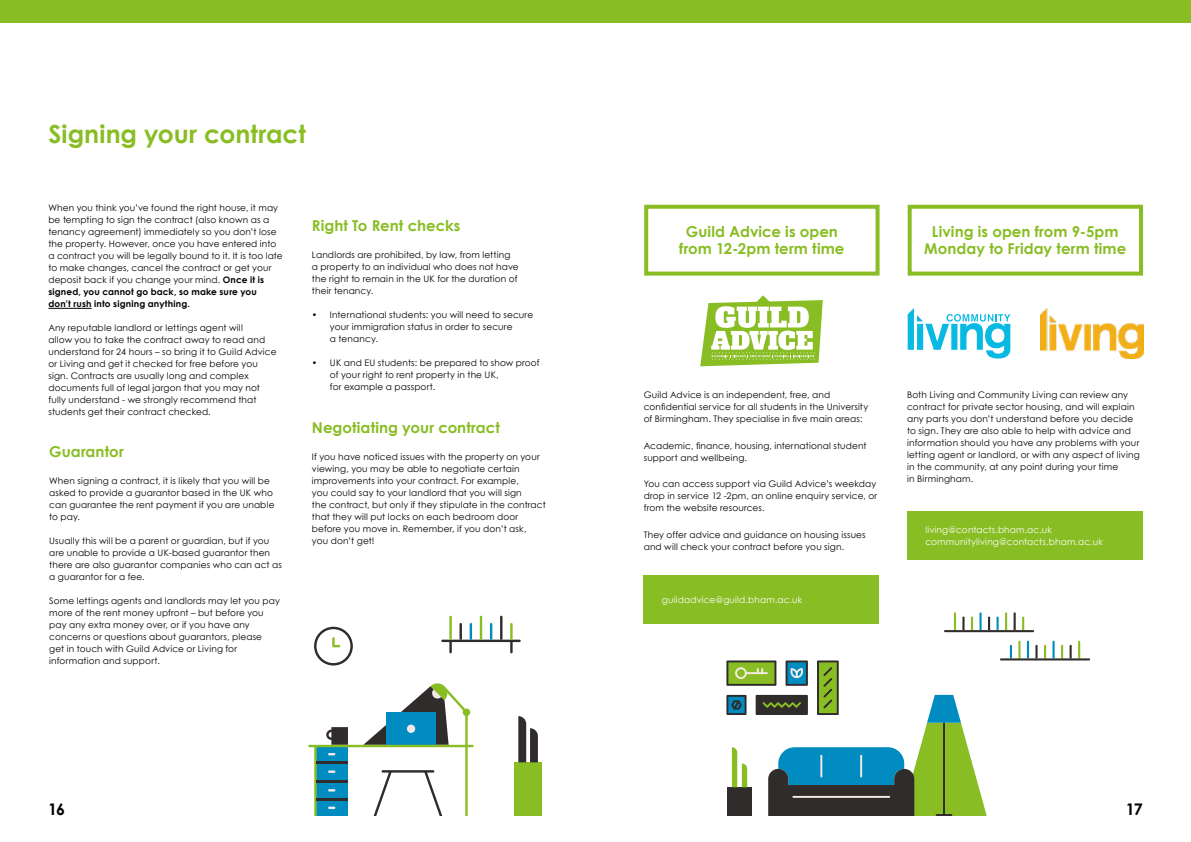
<style>
.page{position:relative;width:1191px;height:842px;background:#fff}
.page>*{position:absolute;margin:0;border:0;box-sizing:border-box;transform-origin:0 0}
.t1{font:700 25px "Century Gothic";color:#89bd24}
.t2{font:700 16px "Century Gothic";color:#000}
.t3{font:700 15px/17px "Century Gothic";letter-spacing:.005em;color:#89bd24;text-align:center}
.t4{font:9px/12px "Century Gothic";letter-spacing:.015em;color:#000}
.t5{font:9px/12px "Century Gothic";letter-spacing:.02em;color:#fff}
.s1{font-weight:700}
</style>
<div class="page">
<svg style="left:700px;top:295px;width:123px;height:71px"></svg>
<hr style="left:48px;top:308px;width:44px;height:1px;background:#000">
<div style="left:644px;top:205px;width:235px;height:71px;border:4px solid #89bd24"></div>
<div style="left:907px;top:205px;width:236px;height:71px;border:4px solid #89bd24"></div>
<svg style="left:954px;top:612px;width:2px;height:18px"></svg>
<svg style="left:971px;top:616px;width:2px;height:14px"></svg>
<svg style="left:979px;top:612px;width:2px;height:18px"></svg>
<svg style="left:996px;top:616px;width:2px;height:14px"></svg>
<svg style="left:1013px;top:612px;width:2px;height:18px"></svg>
<svg style="left:1022px;top:616px;width:2px;height:14px"></svg>
<svg style="left:1005px;top:612px;width:2px;height:18px"></svg>
<svg style="left:988px;top:616px;width:2px;height:14px"></svg>
<svg style="left:962px;top:616px;width:2px;height:14px"></svg>
<svg style="left:1078px;top:641px;width:2px;height:17px"></svg>
<svg style="left:1061px;top:645px;width:2px;height:13px"></svg>
<svg style="left:1052px;top:641px;width:2px;height:17px"></svg>
<svg style="left:1035px;top:645px;width:2px;height:13px"></svg>
<svg style="left:1018px;top:641px;width:2px;height:17px"></svg>
<svg style="left:1010px;top:645px;width:2px;height:13px"></svg>
<svg style="left:1027px;top:641px;width:2px;height:17px"></svg>
<svg style="left:1044px;top:645px;width:2px;height:13px"></svg>
<svg style="left:1069px;top:645px;width:2px;height:13px"></svg>
<hr style="left:944px;top:630px;width:90px;height:2px;background:#302c2b">
<hr style="left:1000px;top:658px;width:90px;height:2px;background:#302c2b">
<svg style="left:726px;top:660px;width:260px;height:156px"></svg>
<div style="left:514px;top:762px;width:28px;height:54px;background:#89bd24"></div>
<svg style="left:518px;top:716px;width:20px;height:46px"></svg>
<svg style="left:314px;top:627px;width:39px;height:38px"></svg>
<svg style="left:441px;top:616px;width:80px;height:37px"></svg>
<svg style="left:308px;top:683px;width:165px;height:133px"></svg>
<svg style="left:907px;top:308px;width:103px;height:51px"></svg>
<div style="left:643px;top:576px;width:236px;height:48px;background:#89bd24"></div>
<img style="left:1040px;top:308px;width:103px;height:50px">
<div style="left:907px;top:511px;width:235px;height:48px;background:#89bd24"></div>
<div style="left:0;top:0;width:1191px;height:23px;background:#89bd24"></div>
<h1 class="t1" style="left:49px;top:118px;width:259px">Signing your contract</h1>
<p class="t4" style="left:48px;top:202px;width:236px">When you think you’ve found the right house, it may be tempting to sign the contract (also known as a tenancy agreement) immediately so you don’t lose the property. However, once you have entered into a contract you will be legally bound to it. It is too late to make changes, cancel the contract or get your deposit back if you change your mind. <span class="s1">Once it is signed, you cannot go back, so make sure you<br>don’t rush into signing anything.</span></p>
<p class="t4" style="left:48px;top:322px;width:230px">Any reputable landlord or lettings agent will<br>allow you to take the contract away to read and understand for 24 hours – so bring it to Guild Advice or Living and get it checked for free before you sign. Contracts are usually long and complex documents full of legal jargon that you may not fully understand - we strongly recommend that students get their contract checked.</p>
<h3 class="t3" style="left:49px;top:443px;width:76px">Guarantor</h3>
<p class="t4" style="left:49px;top:475px;width:227px">When signing a contract, it is likely that you will be asked to provide a guarantor based in the UK who can guarantee the rent payment if you are unable to pay.</p>
<p class="t4" style="left:49px;top:535px;width:234px">Usually this will be a parent or guardian, but if you are unable to provide a UK-based guarantor then there are also guarantor companies who can act as a guarantor for a fee.</p>
<p class="t4" style="left:49px;top:595px;width:232px">Some lettings agents and landlords may let you pay more of the rent money upfront – but before you pay any extra money over, or if you have any concerns or questions about guarantors, please<br>get in touch with Guild Advice or Living for information and support.</p>
<h3 class="t3" style="left:312px;top:217px;width:150px">Right To Rent checks</h3>
<p class="t4" style="left:312px;top:249px;width:208px">Landlords are prohibited, by law, from letting a property to an individual who does not have the right to remain in the UK for the duration of their tenancy.</p>
<p class="t4" style="left:330px;top:309px;width:205px;text-indent:-18px">• International students: you will need to secure your immigration status in order to secure<br>a tenancy.</p>
<p class="t4" style="left:330px;top:357px;width:211px;text-indent:-18px">• UK and EU students: be prepared to show proof of your right to rent property in the UK,<br>for example a passport.</p>
<h3 class="t3" style="left:312px;top:419px;width:190px">Negotiating your contract</h3>
<p class="t4" style="left:312px;top:450px;width:235px">If you have noticed issues with the property on your viewing, you may be able to negotiate certain improvements into your contract. For example,<br>you could say to your landlord that you will sign<br>the contract, but only if they stipulate in the contract that they will put locks on each bedroom door before you move in. Remember, if you don’t ask,<br>you don’t get!</p>
<h3 class="t3" style="left:679px;top:223px;width:167px">Guild Advice is open from 12-2pm term time</h3>
<h3 class="t3" style="left:924px;top:223px;width:204px">Living is open from 9-5pm<br>Monday to Friday term time</h3>
<p class="t4" style="left:643px;top:388px;width:226px">Guild Advice is an independent, free, and confidential service for all students in the University of Birmingham. They specialise in five main areas:</p>
<p class="t4" style="left:643px;top:439px;width:224px">Academic, finance, housing, international student support and wellbeing.</p>
<p class="t4" style="left:643px;top:478px;width:235px">You can access support via Guild Advice’s weekday drop in service 12 -2pm, an online enquiry service, or from the website resources.</p>
<p class="t4" style="left:643px;top:529px;width:223px">They offer advice and guidance on housing issues and will check your contract before you sign.</p>
<p class="t5" style="left:662px;top:593px;width:142px">guildadvice@guild.bham.ac.uk</p>
<p class="t4" style="left:907px;top:388px;width:234px">Both Living and Community Living can review any contract for private sector housing, and will explain any parts you don’t understand before you decide to sign. They are also able to help with advice and information should you have any problems with your letting agent or landlord, or with any aspect of living in the community, at any point during your time<br>in Birmingham.</p>
<p class="t5" style="left:925px;top:523px;width:179px">living@contacts.bham.ac.uk communityliving@contacts.bham.ac.uk</p>
<h2 class="t2" style="left:48px;top:799px;width:18px">16</h2>
<h2 class="t2" style="left:1126px;top:799px;width:18px">17</h2>
</div>
